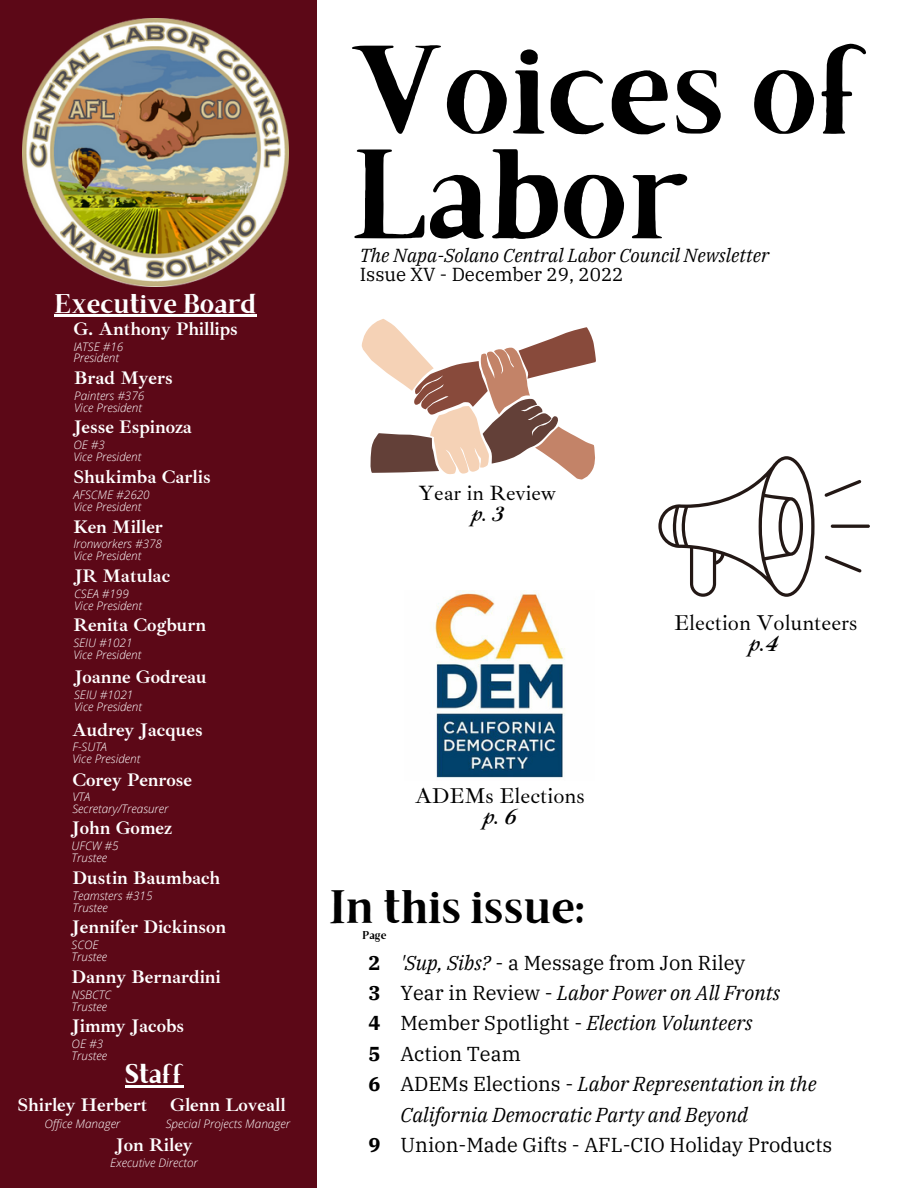
<style>
.page{position:relative;width:918px;height:1188px;background:#fff}
.page>*{position:absolute;margin:0;border:0;box-sizing:border-box;transform-origin:0 0}
.t1{font:126.6px/104.7px "Brixton TC";color:#000}
.t2{font:46.95px "Brixton TC";color:#000}
.t3{font:27.3px "Brixton TC";color:#fff}
.t4{font:27.15px "Brixton TC";color:#fff}
.t5{font:21.9px "Ibarra Real Nova";color:#000}
.t6{font:italic 21.9px "Ibarra Real Nova";color:#000}
.t7{font:21.15px "Ibarra Real Nova";color:#000}
.t8{font:italic 21.15px "Ibarra Real Nova";color:#000}
.t9{font:italic 20.1px/30.3px "IBM Plex Serif";color:#000}
.t10{font:20.1px "IBM Plex Serif";color:#000}
.t11{font:700 20.1px/30.3px "IBM Plex Serif";color:#000;text-align:justify}
.t12{font:700 18.75px "Ibarra Real Nova";color:#fff}
.t13{font:italic 18.75px "IBM Plex Serif";color:#000}
.t14{font:18.75px "IBM Plex Serif";color:#000}
.t15{font:italic 300 11.7px/11.7px "Open Sans";color:#fff}
.t16{font:11.4px "Brixton TC";color:#000}
.s1{font-style:normal}
</style>
<div class="page">
<div style="left:0;top:0;width:317px;height:1188px;background:#5c0817"></div>
<img style="left:22px;top:19px;width:267px;height:267px">
<img style="left:435px;top:591px;width:130px;height:187px">
<svg style="left:361px;top:319px;width:235px;height:161px"></svg>
<svg style="left:658px;top:456px;width:157px;height:141px"></svg>
<hr style="left:831px;top:525px;width:39px;height:3px;background:#231815;border-radius:2px">
<svg style="left:824px;top:480px;width:37px;height:17px"></svg>
<svg style="left:825px;top:555px;width:37px;height:17px"></svg>
<hr style="left:54px;top:315px;width:202px;height:2px;background:#fff">
<hr style="left:125px;top:1085px;width:58px;height:2px;background:#fff">
<h3 class="t4" style="left:54px;top:293px;width:204px">Executive Board</h3>
<h3 class="t12" style="left:73px;top:317px;width:166px">G. Anthony Phillips</h3>
<p class="t15" style="left:73px;top:340px;width:52px">IATSE #16<br>President</p>
<h3 class="t12" style="left:74px;top:367px;width:100px">Brad Myers</h3>
<p class="t15" style="left:74px;top:390px;width:72px">Painters #376<br>Vice President</p>
<h3 class="t12" style="left:73px;top:416px;width:120px">Jesse Espinoza</h3>
<p class="t15" style="left:73px;top:439px;width:69px">OE #3<br>Vice President</p>
<h3 class="t12" style="left:73px;top:465px;width:139px">Shukimba Carlis</h3>
<p class="t15" style="left:73px;top:489px;width:78px">AFSCME #2620<br>Vice President</p>
<h3 class="t12" style="left:73px;top:515px;width:91px">Ken Miller</h3>
<p class="t15" style="left:73px;top:538px;width:90px">Ironworkers #378<br>Vice President</p>
<h3 class="t12" style="left:74px;top:564px;width:97px">JR Matulac</h3>
<p class="t15" style="left:74px;top:588px;width:69px">CSEA #199<br>Vice President</p>
<h3 class="t12" style="left:73px;top:613px;width:134px">Renita Cogburn</h3>
<p class="t15" style="left:73px;top:637px;width:69px">SEIU #1021<br>Vice President</p>
<h3 class="t12" style="left:74px;top:666px;width:134px">Joanne Godreau</h3>
<p class="t15" style="left:74px;top:689px;width:69px">SEIU #1021<br>Vice President</p>
<h3 class="t12" style="left:72px;top:718px;width:132px">Audrey Jacques</h3>
<p class="t15" style="left:72px;top:741px;width:69px">F-SUTA<br>Vice President</p>
<h3 class="t12" style="left:72px;top:768px;width:121px">Corey Penrose</h3>
<p class="t15" style="left:72px;top:791px;width:98px">VTA<br>Secretary/Treasurer</p>
<h3 class="t12" style="left:72px;top:817px;width:102px">John Gomez</h3>
<p class="t15" style="left:72px;top:840px;width:49px">UFCW #5<br>Trustee</p>
<p class="t15" style="left:72px;top:890px;width:82px">Teamsters #315<br>Trustee</p>
<h3 class="t12" style="left:72px;top:916px;width:156px">Jennifer Dickinson</h3>
<p class="t15" style="left:72px;top:939px;width:37px">SCOE<br>Trustee</p>
<h3 class="t12" style="left:72px;top:965px;width:151px">Danny Bernardini</h3>
<p class="t15" style="left:72px;top:989px;width:41px">NSBCTC<br>Trustee</p>
<h3 class="t12" style="left:72px;top:1014px;width:114px">Jimmy Jacobs</h3>
<p class="t15" style="left:72px;top:1038px;width:37px">OE #3<br>Trustee</p>
<h3 class="t12" style="left:72px;top:867px;width:149px">Dustin Baumbach</h3>
<h3 class="t3" style="left:125px;top:1064px;width:60px">Staff</h3>
<h3 class="t12" style="left:17px;top:1093px;width:270px">Shirley Herbert Glenn Loveall</h3>
<p class="t15" style="left:44px;top:1117px;width:77px">Office Manager</p>
<p class="t15" style="left:166px;top:1117px;width:126px">Special Projects Manager</p>
<h3 class="t12" style="left:116px;top:1133px;width:79px">Jon Riley</h3>
<p class="t15" style="left:110px;top:1157px;width:89px">Executive Director</p>
<h1 class="t1" style="left:351px;top:52px;width:518px">Voices of<br>Labor</h1>
<h3 class="t13" style="left:360px;top:243px;width:411px">The Napa-Solano Central Labor Council Newsletter</h3>
<h3 class="t14" style="left:360px;top:262px;width:265px">Issue XV - December 29, 2022</h3>
<h3 class="t7" style="left:419px;top:480px;width:139px">Year in Review</h3>
<h3 class="t8" style="left:471px;top:501px;width:34px">p.3</h3>
<h3 class="t5" style="left:415px;top:782px;width:171px">ADEMs Elections</h3>
<h3 class="t6" style="left:483px;top:803px;width:35px">p.6</h3>
<h2 class="t2" style="left:330px;top:890px;width:256px">In this issue:</h2>
<p class="t16" style="left:362px;top:931px;width:26px">Page</p>
<h3 class="t5" style="left:674px;top:609px;width:185px">Election Volunteers</h3>
<h3 class="t6" style="left:749px;top:630px;width:31px">p.4</h3>
<h3 class="t11" style="left:368px;top:947px;width:14px">2<br>3<br>4<br>5<br>6</h3>
<h3 class="t11" style="left:368px;top:1129px;width:14px">9</h3>
<h3 class="t9" style="left:400px;top:947px;width:418px">'Sup, Sibs? <span class="s1">- a Message from Jon Riley<br>Year in Review -</span> Labor Power on All Fronts <span class="s1">Member Spotlight -</span> Election Volunteers <span class="s1">Action Team<br>ADEMs Elections -</span> Labor Representation in the California Democratic Party and Beyond</h3>
<h3 class="t10" style="left:400px;top:1131px;width:433px">Union-Made Gifts - AFL-CIO Holiday Products</h3>
</div>
